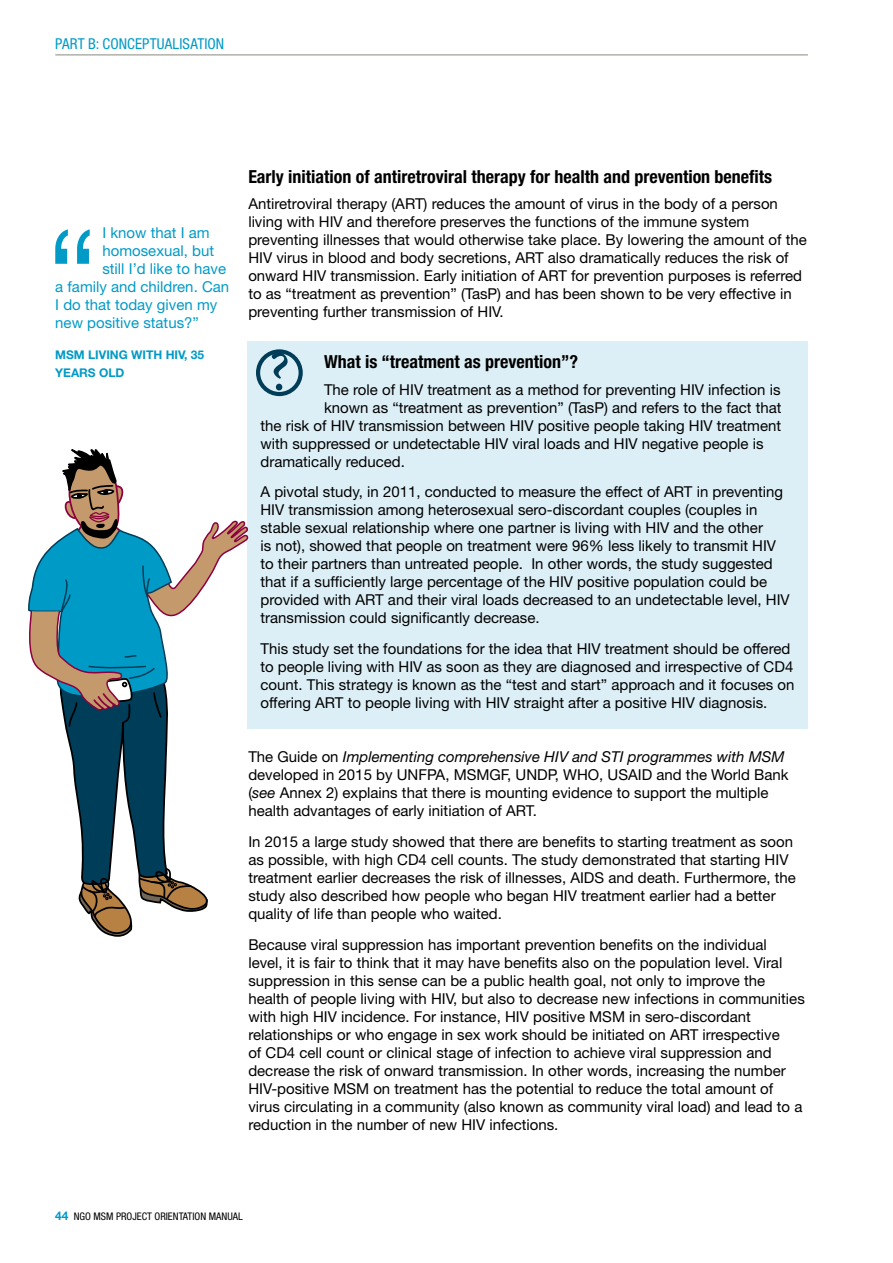
<style>
.page{position:relative;width:893px;height:1263px;background:#fff}
.page>*{position:absolute;margin:0;border:0;box-sizing:border-box;transform-origin:0 0}
.t1{font:700 condensed 18px "Helvetica Neue LT Pro";color:#000}
.t2{font:15px/18px "Helvetica Neue";color:#000}
.t3{font:15px "Helvetica Neue";color:#009ac7}
.t4{font:condensed 15px "Helvetica Neue LT Pro";letter-spacing:.005em;color:#009ac7}
.t5{font:700 12px "Helvetica Neue";color:#009ac7}
.t6{font:condensed 10.5px "Helvetica Neue LT Pro";color:#000}
.s1{font-family:"Helvetica Neue"}
.s2{font-style:italic}
.s3{font-family:"Helvetica Neue";font-weight:700;font-stretch:normal;font-size:12px;color:#009ac7}
</style>
<div class="page">
<hr style="left:55px;top:55px;width:753px;height:1px;background:#87897f">
<div style="left:248px;top:341px;width:560px;height:388px;background:#ddeff6"></div>
<svg style="left:55px;top:229px;width:35px;height:35px"></svg>
<svg style="left:28px;top:429px;width:221px;height:508px"></svg>
<svg style="left:256px;top:349px;width:47px;height:47px"></svg>
<p class="t4" style="left:55px;top:35px;width:171px">PART B: CONCEPTUALISATION</p>
<p class="t3" style="left:102px;top:224px;width:109px">I know that I am</p>
<p class="t3" style="left:102px;top:242px;width:113px">homosexual, but</p>
<p class="t3" style="left:102px;top:260px;width:125px">still I’d like to have</p>
<p class="t3" style="left:55px;top:278px;width:175px">a family and children. Can</p>
<p class="t3" style="left:55px;top:296px;width:163px">I do that today given my</p>
<p class="t3" style="left:55px;top:314px;width:145px">new positive status?”</p>
<p class="t5" style="left:55px;top:347px;width:41px">MSM LIVING</p>
<p class="t5" style="left:131px;top:347px;width:9px">WITH</p>
<p class="t5" style="left:166px;top:347px;width:40px">HIV, 35</p>
<p class="t5" style="left:55px;top:365px;width:10px">YEARS</p>
<p class="t5" style="left:99px;top:365px;width:18px">OLD</p>
<p class="t1" style="left:248px;top:166px;width:525px">Early initiation of antiretroviral therapy for health and prevention benefits</p>
<p class="t2" style="left:248px;top:195px;width:560px">Antiretroviral therapy (ART) reduces the amount of virus in the body of a person living with HIV and therefore preserves the functions of the immune system preventing illnesses that would otherwise take place. By lowering the amount of the HIV virus in blood and body secretions, ART also dramatically reduces the risk of onward HIV transmission. Early initiation of ART for prevention purposes is referred to as “treatment as prevention” (TasP) and has been shown to be very effective in preventing further transmission of HIV.</p>
<p class="t1" style="left:324px;top:351px;width:256px">What is <span class="s1">“</span>treatment as prevention<span class="s1">”</span>?</p>
<p class="t2" style="left:324px;top:380px;width:458px">The role of HIV treatment as a method for preventing HIV infection is</p>
<p class="t2" style="left:324px;top:398px;width:459px">known as “treatment as prevention” (TasP) and refers to the fact that</p>
<p class="t2" style="left:260px;top:416px;width:522px">the risk of HIV transmission between HIV positive people taking HIV treatment</p>
<p class="t2" style="left:260px;top:434px;width:505px">with suppressed or undetectable HIV viral loads and HIV negative people is</p>
<p class="t2" style="left:260px;top:452px;width:146px">dramatically reduced.</p>
<p class="t2" style="left:260px;top:483px;width:531px">A pivotal study, in 2011, conducted to measure the effect of ART in preventing HIV transmission among heterosexual sero-discordant couples (couples in stable sexual relationship where one partner is living with HIV and the other<br>is not), showed that people on treatment were 96% less likely to transmit HIV to their partners than untreated people. In other words, the study suggested that if a sufficiently large percentage of the HIV positive population could be provided with ART and their viral loads decreased to an undetectable level, HIV transmission could significantly decrease.</p>
<p class="t2" style="left:260px;top:639px;width:536px">This study set the foundations for the idea that HIV treatment should be offered to people living with HIV as soon as they are diagnosed and irrespective of CD4 count. This strategy is known as the “test and start” approach and it focuses on offering ART to people living with HIV straight after a positive HIV diagnosis.</p>
<p class="t2" style="left:248px;top:748px;width:542px">The Guide on <span class="s2">Implementing comprehensive HIV and STI programmes with MSM </span>developed in 2015 by UNFPA, MSMGF, UNDP, WHO, USAID and the World Bank (<span class="s2">see</span> Annex 2) explains that there is mounting evidence to support the multiple health advantages of early initiation of ART.</p>
<p class="t2" style="left:248px;top:832px;width:549px">In 2015 a large study showed that there are benefits to starting treatment as soon as possible, with high CD4 cell counts. The study demonstrated that starting HIV treatment earlier decreases the risk of illnesses, AIDS and death. Furthermore, the study also described how people who began HIV treatment earlier had a better quality of life than people who waited.</p>
<p class="t2" style="left:248px;top:935px;width:558px">Because viral suppression has important prevention benefits on the individual level, it is fair to think that it may have benefits also on the population level. Viral suppression in this sense can be a public health goal, not only to improve the health of people living with HIV, but also to decrease new infections in communities with high HIV incidence. For instance, HIV positive MSM in sero-discordant relationships or who engage in sex work should be initiated on ART irrespective<br>of CD4 cell count or clinical stage of infection to achieve viral suppression and decrease the risk of onward transmission. In other words, increasing the number HIV-positive MSM on treatment has the potential to reduce the total amount of virus circulating in a community (also known as community viral load) and lead to a reduction in the number of new HIV infections.</p>
<p class="t6" style="left:55px;top:1211px;width:189px"><span class="s3">44</span> NGO MSM PROJECT ORIENTATION MANUAL</p>
</div>
